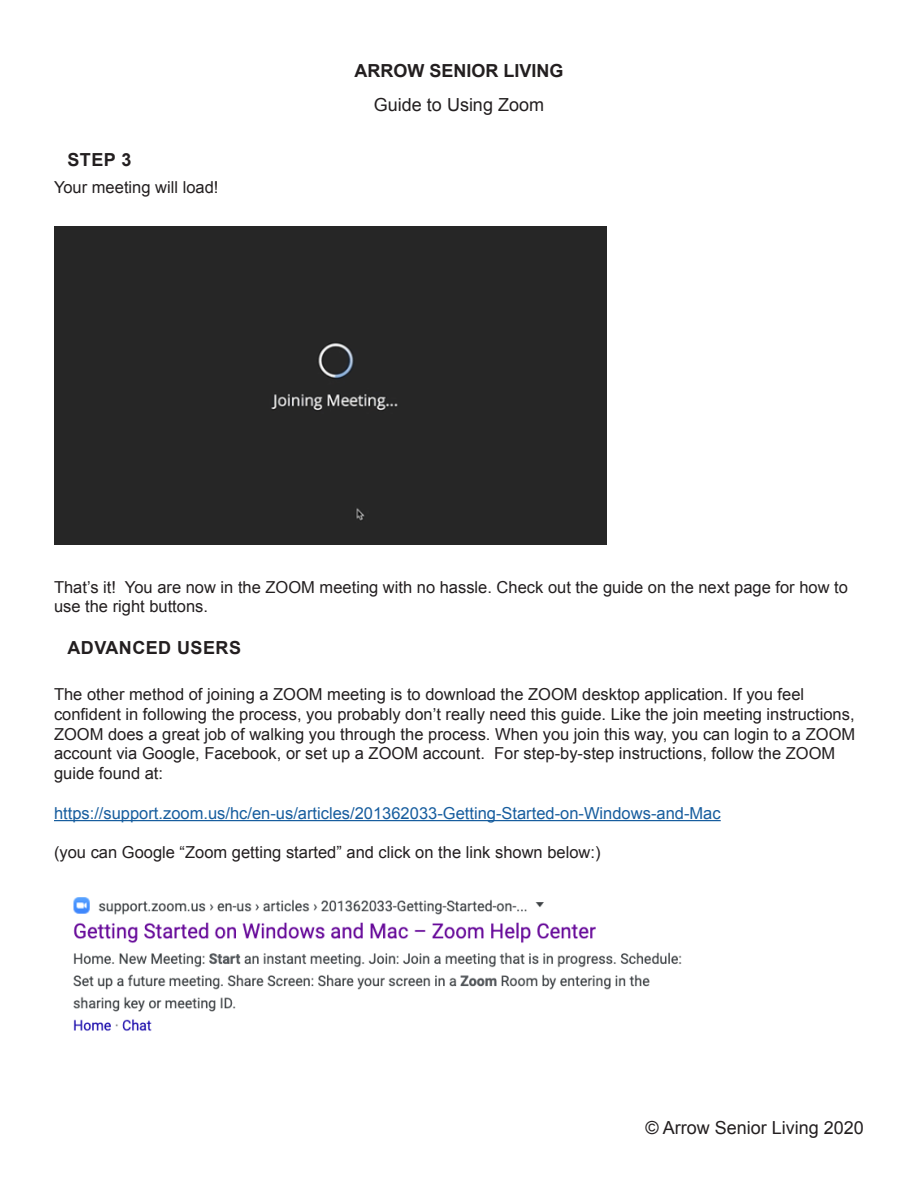
<style>
.page{position:relative;width:918px;height:1188px;background:#fff}
.page>*{position:absolute;margin:0;border:0;box-sizing:border-box;transform-origin:0 0}
.t1{font:18px "Arial";color:#231f20}
.List_Subhead{font:700 18px "Arial";color:#231f20}
.List_Subhead-2{font:700 18px "Arial";letter-spacing:.025em;color:#231f20}
.Paragraph_Style_1{font:16.5px/19.8px "Arial";color:#231f20}
.Paragraph_Style_1-2{font:16.5px "Arial";color:#175d9e}
</style>
<div class="page">
<hr style="left:54px;top:820px;width:667px;height:1px;background:#175d9e">
<div style="left:54px;top:227px;width:553px;height:318px;background:#262626"></div>
<img style="left:73px;top:897px;width:609px;height:134px">
<p class="List_Subhead" style="left:68px;top:148px;width:65px">STEP 3</p>
<p class="Paragraph_Style_1" style="left:54px;top:177px;width:166px">Your meeting will load!</p>
<p class="List_Subhead" style="left:354px;top:59px;width:211px">ARROW SENIOR LIVING</p>
<p class="t1" style="left:374px;top:93px;width:172px">Guide to Using Zoom</p>
<p class="Paragraph_Style_1" style="left:54px;top:577px;width:795px">That’s it! You are now in the ZOOM meeting with no hassle. Check out the guide on the next page for how to use the right buttons.</p>
<p class="List_Subhead-2" style="left:68px;top:636px;width:175px">ADVANCED USERS</p>
<p class="Paragraph_Style_1" style="left:54px;top:685px;width:803px">The other method of joining a ZOOM meeting is to download the ZOOM desktop application. If you feel confident in following the process, you probably don’t really need this guide. Like the join meeting instructions, ZOOM does a great job of walking you through the process. When you join this way, you can login to a ZOOM account via Google, Facebook, or set up a ZOOM account. For step-by-step instructions, follow the ZOOM guide found at:</p>
<p class="Paragraph_Style_1-2" style="left:54px;top:802px;width:668px">https://support.zoom.us/hc/en-us/articles/201362033-Getting-Started-on-Windows-and-Mac</p>
<p class="Paragraph_Style_1" style="left:54px;top:843px;width:548px">(you can Google “Zoom getting started” and click on the link shown below:)</p>
<p class="t1" style="left:646px;top:1116px;width:220px">© Arrow Senior Living 2020</p>
</div>
